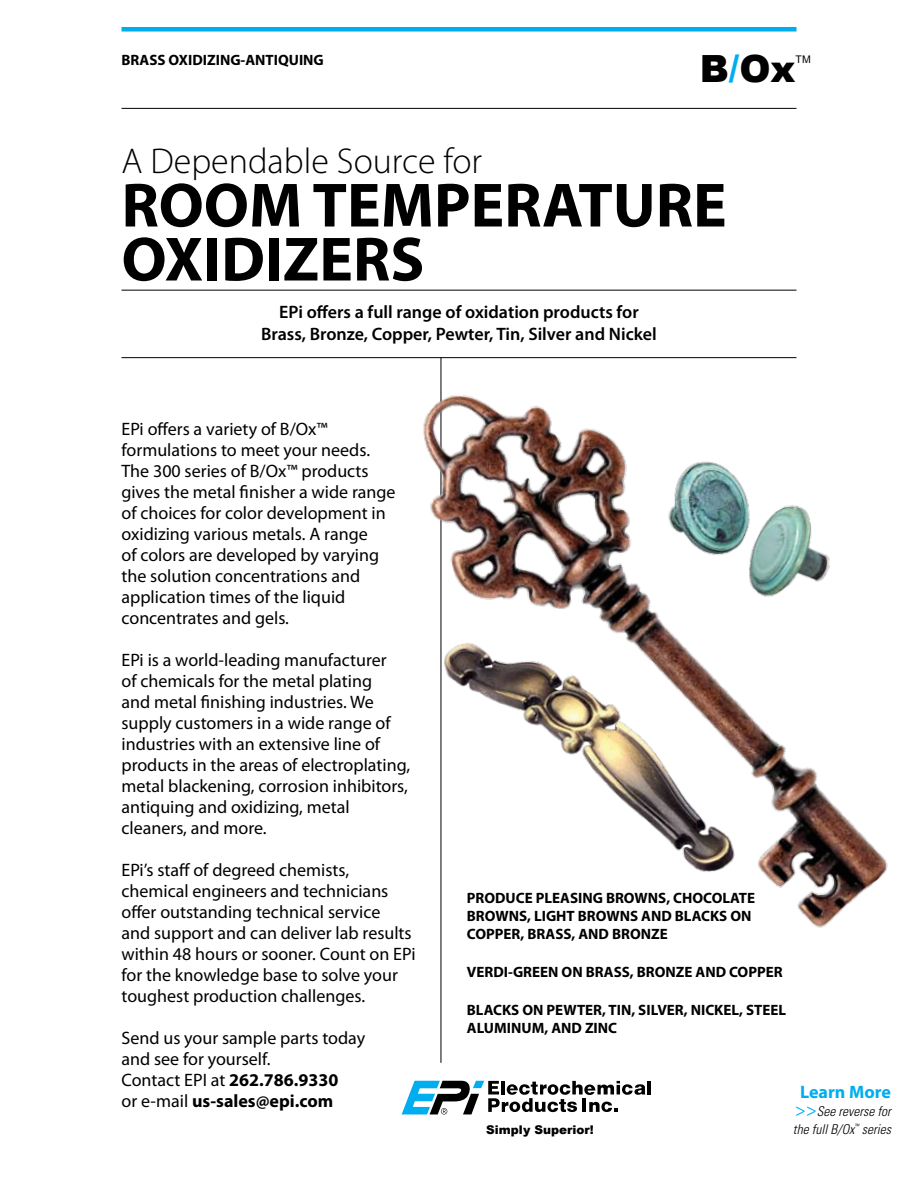
<style>
.page{position:relative;width:918px;height:1188px;background:#fff}
.page>*{position:absolute;margin:0;border:0;box-sizing:border-box;transform-origin:0 0}
.t1{font:700 63px/54px "Myriad Pro";color:#000}
.t2{font:900 37.5px "Arial";color:#000}
.t3{font:300 36px "Myriad Pro";color:#000}
.t4{font:18px/21px "Myriad Pro";color:#000}
.t5{font:600 18px/21.6px "Myriad Pro";color:#000;text-align:center}
.t6{font:700 18px "Myriad Pro";color:#00adef}
.t7{font:700 15px/18px "Myriad Pro";color:#000}
.t8{font:italic 300 condensed 13.5px/18px "Univers";color:#000}
.t9{font:900 12px "Arial";color:#000}
.t10{font:10.5px "Arial";color:#000}
.t11{font:italic 300 condensed 6px "Univers";color:#000}
.s1{color:#00adef}
.s2{font-weight:700}
.s3{font-family:"Myriad Pro";font-weight:400;font-style:normal;font-stretch:normal;font-size:18px;color:#00adef}
</style>
<div class="page">
<div style="left:122px;top:27px;width:674px;height:5px;background:#00adef"></div>
<hr style="left:122px;top:108px;width:674px;height:1px;background:#000">
<hr style="left:122px;top:290px;width:674px;height:1px;background:#000">
<hr style="left:122px;top:357px;width:674px;height:1px;background:#000">
<hr style="left:441px;top:358px;width:1px;height:705px;background:#000">
<svg style="left:402px;top:1081px;width:249px;height:33px"></svg>
<img style="left:391px;top:357px;width:497px;height:619px">
<p class="t7" style="left:122px;top:51px;width:204px">BRASS OXIDIZING-ANTIQUING</p>
<h2 class="t2" style="left:700px;top:48px;width:97px">B<span class="s1">/</span>Ox</h2>
<p class="t10" style="left:796px;top:52px;width:17px">TM</p>
<h3 class="t3" style="left:122px;top:139px;width:362px">A Dependable Source for</h3>
<h1 class="t1" style="left:122px;top:176px;width:607px">ROOM TEMPERATURE<br>OXIDIZERS</h1>
<p class="t5" style="left:261px;top:301px;width:397px">EPi offers a full range of oxidation products for<br>Brass, Bronze, Copper, Pewter, Tin, Silver and Nickel</p>
<p class="t4" style="left:122px;top:419px;width:276px">EPi offers a variety of B/Ox™ formulations to meet your needs.<br>The 300 series of B/Ox™ products gives the metal finisher a wide range of choices for color development in oxidizing various metals. A range<br>of colors are developed by varying the solution concentrations and application times of the liquid concentrates and gels.</p>
<p class="t4" style="left:122px;top:650px;width:290px">EPi is a world-leading manufacturer<br>of chemicals for the metal plating<br>and metal finishing industries. We supply customers in a wide range of industries with an extensive line of products in the areas of electroplating, metal blackening, corrosion inhibitors, antiquing and oxidizing, metal cleaners, and more.</p>
<p class="t4" style="left:122px;top:860px;width:296px">EPi’s staff of degreed chemists, chemical engineers and technicians offer outstanding technical service<br>and support and can deliver lab results within 48 hours or sooner. Count on EPi for the knowledge base to solve your toughest production challenges.</p>
<p class="t4" style="left:122px;top:1028px;width:245px">Send us your sample parts today and see for yourself.<br>Contact EPI at <span class="s2">262.786.9330<br></span>or e-mail <span class="s2">us-sales@epi.com</span></p>
<p class="t7" style="left:467px;top:888px;width:290px">PRODUCE PLEASING BROWNS, CHOCOLATE<br>BROWNS, LIGHT BROWNS AND BLACKS ON<br>COPPER, BRASS, AND BRONZE</p>
<p class="t7" style="left:467px;top:962px;width:317px">VERDI-GREEN ON BRASS, BRONZE AND COPPER</p>
<p class="t7" style="left:467px;top:1001px;width:321px">BLACKS ON PEWTER, TIN, SILVER, NICKEL, STEEL<br>ALUMINUM, AND ZINC</p>
<p class="t9" style="left:486px;top:1123px;width:109px">Simply Superior!</p>
<p class="t6" style="left:800px;top:1080px;width:92px">Learn More</p>
<p class="t8" style="left:793px;top:1102px;width:100px"><span class="s3">&gt;&gt;</span>See reverse for the full B/Ox</p>
<p class="t11" style="left:854px;top:1122px;width:6px">™</p>
<p class="t8" style="left:862px;top:1120px;width:31px">series</p>
</div>
